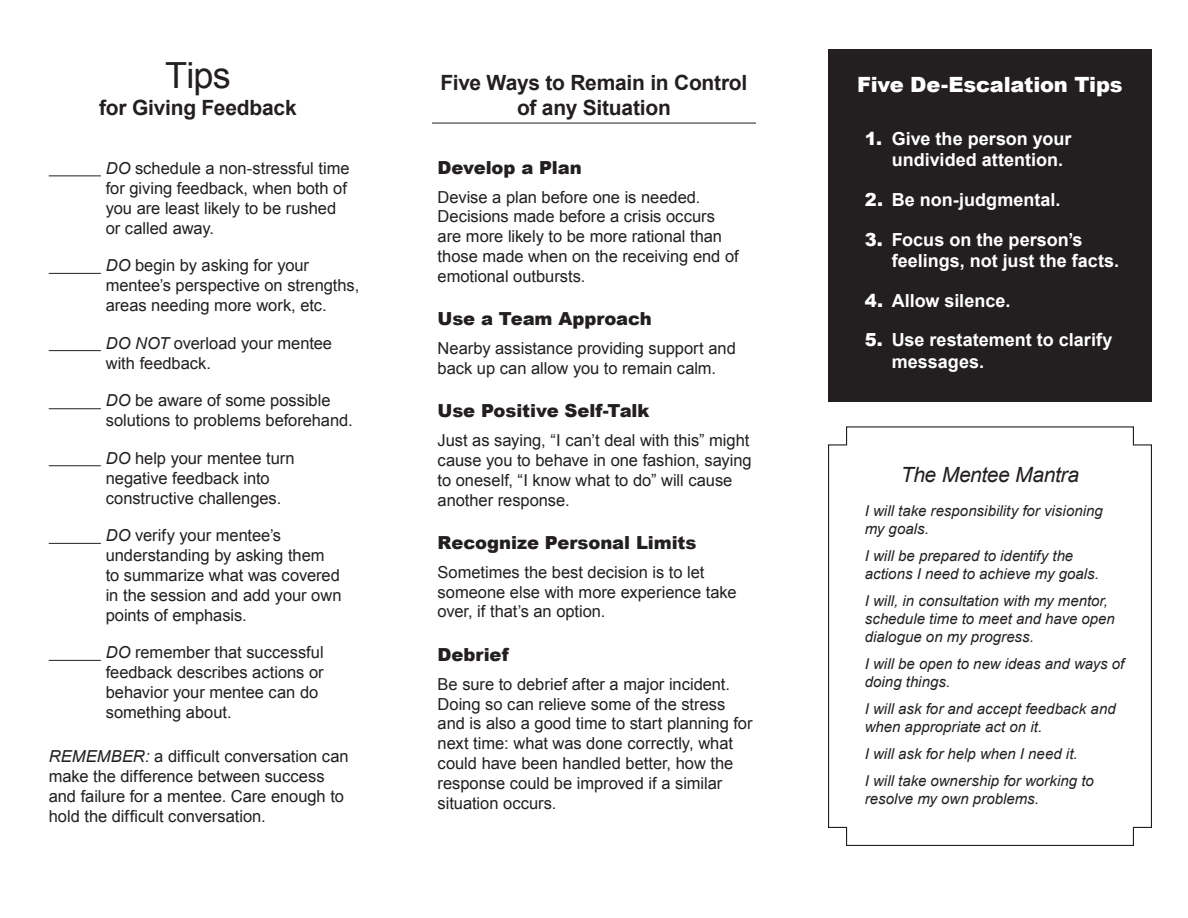
<style>
.page{position:relative;width:1188px;height:918px;background:#fff}
.page>*{position:absolute;margin:0;border:0;box-sizing:border-box;transform-origin:0 0}
.t1{font:36px "Arial";color:#231f20}
.t2{font:700 21px/25.2px "Arial";letter-spacing:-.01em;color:#231f20;text-align:center}
.t3{font:900 21px "Arial";letter-spacing:-.01em;color:#fff}
.t4{font:italic 21px "Arial";letter-spacing:-.015em;color:#231f20}
.t5{font:700 18px/21.6px "Arial";color:#fff}
.t6{font:900 18px "Arial";letter-spacing:-.005em;color:#231f20}
.t7{font:16.5px/19.8px "Arial";letter-spacing:-.005em;color:#231f20}
.t8{font:italic 15px/18px "Arial";color:#231f20}
.s1{font-style:italic}
.s2{font-weight:900}
</style>
<div class="page">
<div style="left:828px;top:49px;width:324px;height:353px;background:#231f20"></div>
<svg style="left:828px;top:426px;width:324px;height:420px"></svg>
<hr style="left:49px;top:660px;width:52px;height:1px;background:#231f20">
<hr style="left:49px;top:176px;width:52px;height:1px;background:#231f20">
<hr style="left:49px;top:273px;width:52px;height:1px;background:#231f20">
<hr style="left:49px;top:350px;width:52px;height:1px;background:#231f20">
<hr style="left:49px;top:465px;width:52px;height:1px;background:#231f20">
<hr style="left:49px;top:543px;width:52px;height:1px;background:#231f20">
<hr style="left:432px;top:123px;width:324px;height:1px;background:#231f20">
<hr style="left:49px;top:408px;width:52px;height:1px;background:#231f20">
<h1 class="t1" style="left:165px;top:52px;width:67px">Tips</h1>
<p class="t2" style="left:99px;top:96px;width:199px">for Giving Feedback</p>
<p class="t7" style="left:106px;top:159px;width:245px"><span class="s1">DO</span> schedule a non-stressful time for giving feedback, when both of you are least likely to be rushed or called away.</p>
<p class="t7" style="left:106px;top:256px;width:255px"><span class="s1">DO</span> begin by asking for your mentee’s perspective on strengths, areas needing more work, etc.</p>
<p class="t7" style="left:106px;top:333px;width:228px"><span class="s1">DO NOT</span> overload your mentee with feedback.</p>
<p class="t7" style="left:106px;top:391px;width:249px"><span class="s1">DO</span> be aware of some possible solutions to problems beforehand.</p>
<p class="t7" style="left:106px;top:449px;width:190px"><span class="s1">DO</span> help your mentee turn negative feedback into constructive challenges.</p>
<p class="t7" style="left:106px;top:526px;width:237px"><span class="s1">DO</span> verify your mentee’s understanding by asking them to summarize what was covered in the session and add your own points of emphasis.</p>
<p class="t7" style="left:106px;top:643px;width:219px"><span class="s1">DO</span> remember that successful feedback describes actions or behavior your mentee can do something about.</p>
<p class="t7" style="left:49px;top:747px;width:302px"><span class="s1">REMEMBER:</span> a difficult conversation can make the difference between success and failure for a mentee. Care enough to hold the difficult conversation.</p>
<p class="t2" style="left:441px;top:71px;width:308px">Five Ways to Remain in Control of any Situation</p>
<p class="t6" style="left:438px;top:154px;width:146px">Develop a Plan</p>
<p class="t7" style="left:438px;top:187px;width:303px">Devise a plan before one is needed.<br>Decisions made before a crisis occurs are more likely to be more rational than those made when on the receiving end of emotional outbursts.</p>
<p class="t6" style="left:438px;top:306px;width:216px">Use a Team Approach</p>
<p class="t7" style="left:438px;top:339px;width:300px">Nearby assistance providing support and back up can allow you to remain calm.</p>
<p class="t6" style="left:438px;top:398px;width:213px">Use Positive Self-Talk</p>
<p class="t7" style="left:438px;top:431px;width:316px">Just as saying, “I can’t deal with this” might cause you to behave in one fashion, saying to oneself, “I know what to do” will cause another response.</p>
<p class="t6" style="left:438px;top:530px;width:260px">Recognize Personal Limits</p>
<p class="t7" style="left:438px;top:562px;width:301px">Sometimes the best decision is to let someone else with more experience take over, if that’s an option.</p>
<p class="t6" style="left:438px;top:641px;width:73px">Debrief</p>
<p class="t7" style="left:438px;top:674px;width:317px">Be sure to debrief after a major incident.<br>Doing so can relieve some of the stress and is also a good time to start planning for next time: what was done correctly, what could have been handled better, how the response could be improved if a similar situation occurs.</p>
<p class="t3" style="left:857px;top:70px;width:267px">Five De-Escalation Tips</p>
<p class="t5" style="left:892px;top:128px;width:181px;text-indent:-27px"><span class="s2">1.</span> Give the person your undivided attention.</p>
<p class="t5" style="left:865px;top:189px;width:197px"><span class="s2">2.</span> Be non-judgmental.</p>
<p class="t5" style="left:892px;top:229px;width:229px;text-indent:-27px"><span class="s2">3.</span> Focus on the person’s feelings, not just the facts.</p>
<p class="t5" style="left:865px;top:290px;width:147px"><span class="s2">4.</span> Allow silence.</p>
<p class="t5" style="left:892px;top:330px;width:222px;text-indent:-27px"><span class="s2">5.</span> Use restatement to clarify messages.</p>
<p class="t4" style="left:901px;top:461px;width:180px">The Mentee Mantra</p>
<p class="t8" style="left:865px;top:502px;width:240px">I will take responsibility for visioning my goals.</p>
<p class="t8" style="left:865px;top:547px;width:236px">I will be prepared to identify the actions I need to achieve my goals.</p>
<p class="t8" style="left:865px;top:592px;width:252px">I will, in consultation with my mentor, schedule time to meet and have open dialogue on my progress.</p>
<p class="t8" style="left:865px;top:655px;width:261px">I will be open to new ideas and ways of doing things.</p>
<p class="t8" style="left:865px;top:700px;width:252px">I will ask for and accept feedback and when appropriate act on it.</p>
<p class="t8" style="left:865px;top:741px;width:231px;line-height:27px">I will ask for help when I need it.<br>I will take ownership for working to</p>
<p class="t8" style="left:865px;top:790px;width:176px">resolve my own problems.</p>
</div>
